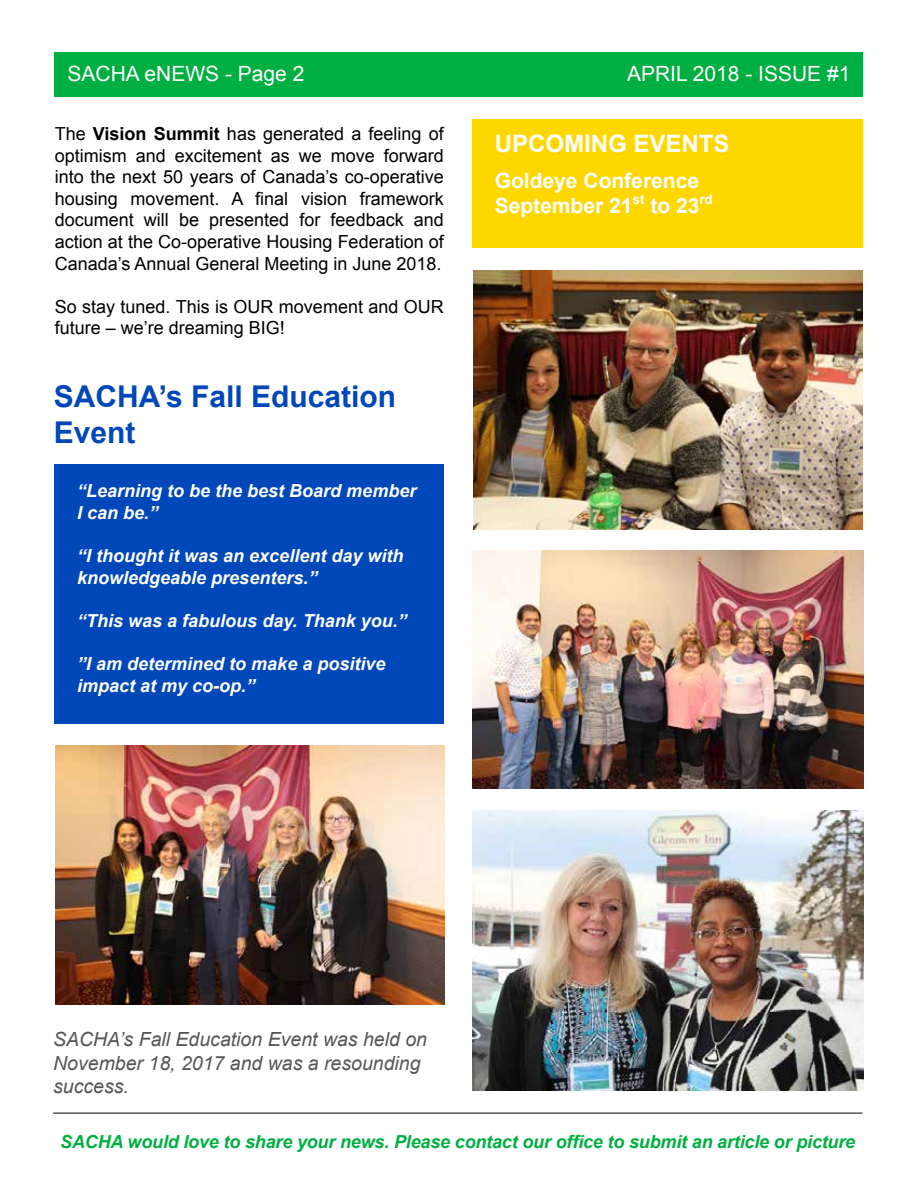
<style>
.page{position:relative;width:918px;height:1188px;background:#fff}
.page>*{position:absolute;margin:0;border:0;box-sizing:border-box;transform-origin:0 0}
.t1{font:700 30px/36px "Arial";color:#0047ba}
.t2{font:700 24px "Arial";color:#fff}
.t3{font:700 21px/25.2px "Arial";color:#fff}
.t4{font:21px "Arial";color:#fff}
.t5{font:italic 19.5px/23.4px "Arial";color:#55565a}
.t6{font:18px/21.6px "Arial";color:#000;text-align:justify}
.t7{font:italic 700 18px/21.6px "Arial";color:#fff}
.t8{font:italic 700 18px "Arial";letter-spacing:-.01em;color:#00af41}
.s1{font-weight:700}
</style>
<div class="page">
<div style="left:472px;top:120px;width:391px;height:128px;background:#ffd700"></div>
<div style="left:54px;top:464px;width:390px;height:260px;background:#0047ba"></div>
<img style="left:473px;top:270px;width:389px;height:259px">
<img style="left:473px;top:810px;width:391px;height:281px">
<img style="left:473px;top:551px;width:391px;height:237px">
<img style="left:56px;top:745px;width:389px;height:259px">
<div style="left:55px;top:53px;width:808px;height:44px;background:#00af41"></div>
<hr style="left:53px;top:1112px;width:809px;height:2px;background:#55565a">
<p class="t4" style="left:68px;top:60px;width:238px">SACHA eNEWS - Page 2</p>
<p class="t4" style="left:627px;top:60px;width:225px">APRIL 2018 - ISSUE #1</p>
<p class="t6" style="left:55px;top:123px;width:391px">The <span class="s1">Vision Summit</span> has generated a feeling of optimism and excitement as we move forward into the next 50 years of Canada’s co-operative housing movement. A final vision framework document will be presented for feedback and action at the Co-operative Housing Federation of Canada’s Annual General Meeting in June 2018.</p>
<p class="t6" style="left:55px;top:296px;width:391px">So stay tuned. This is OUR movement and OUR future – we’re dreaming BIG!</p>
<h1 class="t1" style="left:54px;top:380px;width:344px">SACHA’s Fall Education<br>Event</h1>
<p class="t7" style="left:77px;top:481px;width:341px">“Learning to be the best Board member<br>I can be.”</p>
<p class="t7" style="left:77px;top:546px;width:328px">“I thought it was an excellent day with knowledgeable presenters.”</p>
<p class="t7" style="left:77px;top:611px;width:331px">“This was a fabulous day. Thank you.”</p>
<p class="t7" style="left:77px;top:654px;width:310px">”I am determined to make a positive impact at my co-op.”</p>
<h2 class="t2" style="left:495px;top:128px;width:236px">UPCOMING EVENTS</h2>
<p class="t3" style="left:495px;top:168px;width:220px">Goldeye Conference<br>September 21<sup>st</sup> to 23<sup>rd</sup></p>
<p class="t5" style="left:53px;top:1028px;width:375px">SACHA’s Fall Education Event was held on<br>November 18, 2017 and was a resounding success.</p>
<p class="t8" style="left:60px;top:1130px;width:796px">SACHA would love to share your news. Please contact our office to submit an article or picture</p>
</div>
